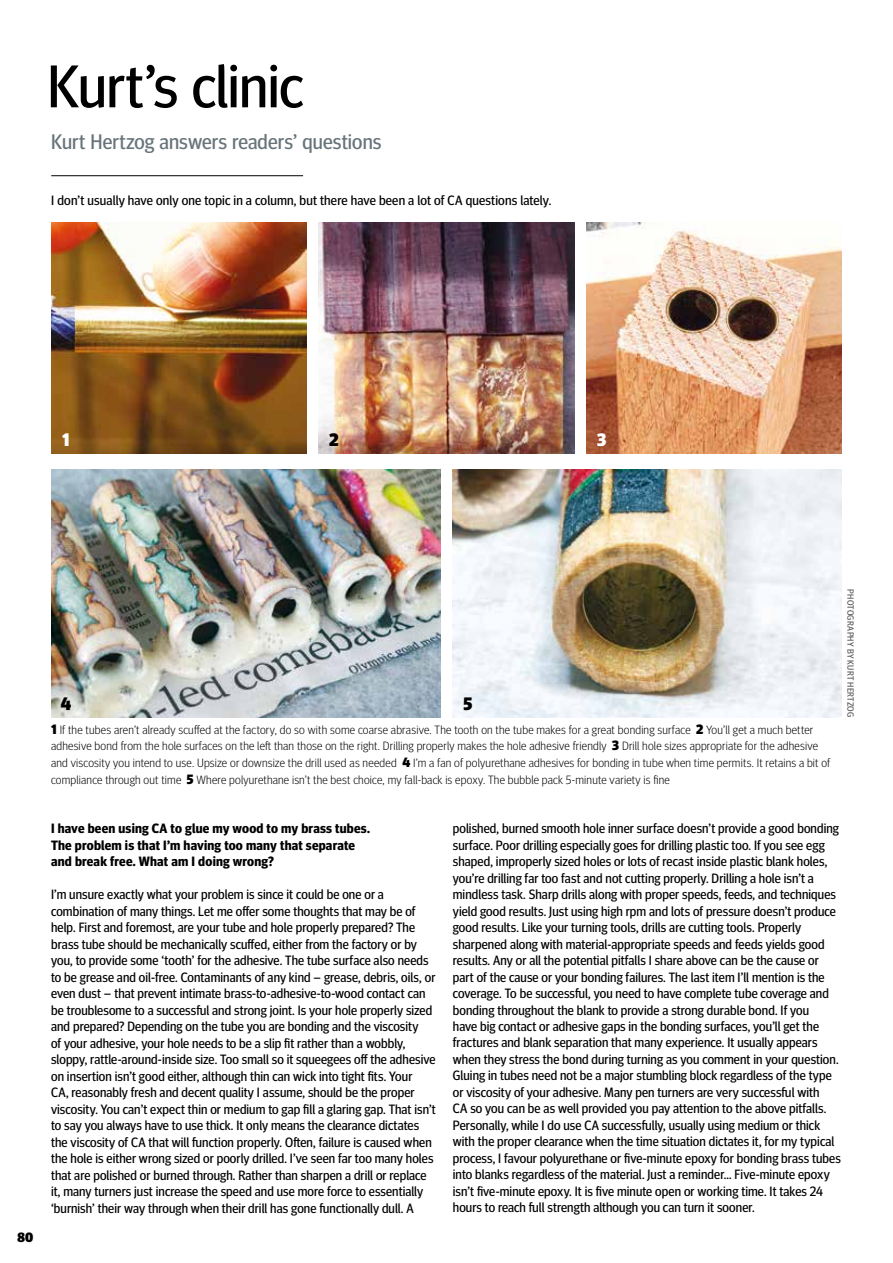
<style>
.page{position:relative;width:893px;height:1263px;background:#fff}
.page>*{position:absolute;margin:0;border:0;box-sizing:border-box;transform-origin:0 0}
.t1{font:60px "Meta Headline Pro";letter-spacing:-.01em;color:#000}
.t2{font:21px "Meta Headline Pro";letter-spacing:.005em;color:#67747a}
.t3{font:900 18px "Meta Headline Pro";color:#000}
.t4{font:900 18px "Meta Headline Pro";color:#fff}
.t5{font:13.5px/16.5px "Meta Headline Pro";letter-spacing:.005em;color:#000}
.t6{font:700 13.5px/16.5px "Meta Headline Pro";letter-spacing:.015em;color:#000}
.t7{font:900 13.5px "Meta Headline Pro";color:#000}
.t8{font:300 12px/16.5px "Meta Headline Pro";letter-spacing:.02em;color:#000}
.t9{font:9px "Meta Headline Pro";letter-spacing:.03em;color:#575756}
.s1{font-weight:900;font-size:13.5px}
</style>
<div class="page">
<hr style="left:51px;top:175px;width:252px;height:1px;background:#000">
<img style="left:51px;top:470px;width:389px;height:247px">
<img style="left:453px;top:470px;width:389px;height:247px">
<img style="left:51px;top:222px;width:255px;height:231px">
<img style="left:319px;top:222px;width:255px;height:231px">
<img style="left:587px;top:222px;width:255px;height:231px">
<h1 class="t1" style="left:47px;top:41px;width:258px">Kurt’s clinic</h1>
<h2 class="t2" style="left:51px;top:126px;width:332px">Kurt Hertzog answers readers’ questions</h2>
<p class="t5" style="left:51px;top:191px;width:502px">I don’t usually have only one topic in a column, but there have been a lot of CA questions lately.</p>
<h3 class="t4" style="left:62px;top:425px;width:9px">1</h3>
<h3 class="t3" style="left:329px;top:425px;width:11px">2</h3>
<h3 class="t4" style="left:597px;top:425px;width:11px">3</h3>
<p class="t7" style="left:18px;top:1226px;width:17px">80</p>
<h3 class="t3" style="left:61px;top:689px;width:12px">4</h3>
<h3 class="t3" style="left:463px;top:689px;width:10px">5</h3>
<p class="t9" style="left:857px;top:589px;width:130px;rotate:90deg">PHOTOGRAPHY BY KURT HERTZOG</p>
<p class="t8" style="left:51px;top:721px;width:781px"><span class="s1">1</span> If the tubes aren’t already scuffed at the factory, do so with some coarse abrasive. The tooth on the tube makes for a great bonding surface <span class="s1">2</span> You’ll get a much better adhesive bond from the hole surfaces on the left than those on the right. Drilling properly makes the hole adhesive friendly <span class="s1">3</span> Drill hole sizes appropriate for the adhesive and viscosity you intend to use. Upsize or downsize the drill used as needed <span class="s1">4</span> I’m a fan of polyurethane adhesives for bonding in tube when time permits. It retains a bit of compliance through out time <span class="s1">5</span> Where polyurethane isn’t the best choice, my fall-back is epoxy. The bubble pack 5-minute variety is fine</p>
<p class="t5" style="left:453px;top:819px;width:390px">polished, burned smooth hole inner surface doesn’t provide a good bonding surface. Poor drilling especially goes for drilling plastic too. If you see egg shaped, improperly sized holes or lots of recast inside plastic blank holes, you’re drilling far too fast and not cutting properly. Drilling a hole isn’t a mindless task. Sharp drills along with proper speeds, feeds, and techniques yield good results. Just using high rpm and lots of pressure doesn’t produce good results. Like your turning tools, drills are cutting tools. Properly sharpened along with material-appropriate speeds and feeds yields good results. Any or all the potential pitfalls I share above can be the cause or part of the cause or your bonding failures. The last item I’ll mention is the coverage. To be successful, you need to have complete tube coverage and bonding throughout the blank to provide a strong durable bond. If you<br>have big contact or adhesive gaps in the bonding surfaces, you’ll get the fractures and blank separation that many experience. It usually appears when they stress the bond during turning as you comment in your question.<br>Gluing in tubes need not be a major stumbling block regardless of the type or viscosity of your adhesive. Many pen turners are very successful with<br>CA so you can be as well provided you pay attention to the above pitfalls.<br>Personally, while I do use CA successfully, usually using medium or thick with the proper clearance when the time situation dictates it, for my typical process, I favour polyurethane or five-minute epoxy for bonding brass tubes into blanks regardless of the material. Just a reminder… Five-minute epoxy isn’t five-minute epoxy. It is five minute open or working time. It takes 24 hours to reach full strength although you can turn it sooner.</p>
<p class="t6" style="left:51px;top:819px;width:320px">I have been using CA to glue my wood to my brass tubes.<br>The problem is that I’m having too many that separate and break free. What am I doing wrong?</p>
<p class="t5" style="left:51px;top:885px;width:386px">I’m unsure exactly what your problem is since it could be one or a combination of many things. Let me offer some thoughts that may be of help. First and foremost, are your tube and hole properly prepared? The brass tube should be mechanically scuffed, either from the factory or by you, to provide some ‘tooth’ for the adhesive. The tube surface also needs to be grease and oil-free. Contaminants of any kind – grease, debris, oils, or even dust – that prevent intimate brass-to-adhesive-to-wood contact can be troublesome to a successful and strong joint. Is your hole properly sized and prepared? Depending on the tube you are bonding and the viscosity<br>of your adhesive, your hole needs to be a slip fit rather than a wobbly, sloppy, rattle-around-inside size. Too small so it squeegees off the adhesive on insertion isn’t good either, although thin can wick into tight fits. Your<br>CA, reasonably fresh and decent quality I assume, should be the proper viscosity. You can’t expect thin or medium to gap fill a glaring gap. That isn’t to say you always have to use thick. It only means the clearance dictates the viscosity of CA that will function properly. Often, failure is caused when the hole is either wrong sized or poorly drilled. I’ve seen far too many holes that are polished or burned through. Rather than sharpen a drill or replace it, many turners just increase the speed and use more force to essentially ‘burnish’ their way through when their drill has gone functionally dull. A</p>
</div>
